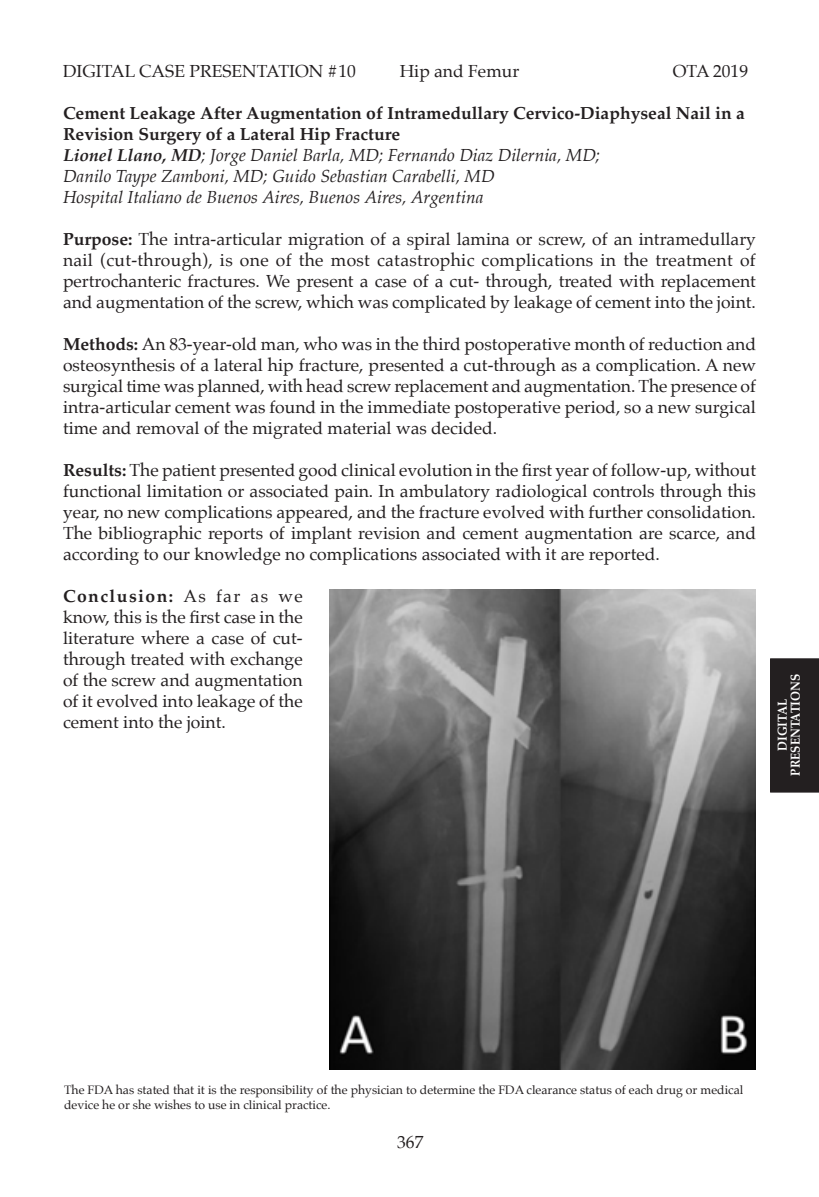
<style>
.page{position:relative;width:819px;height:1197px;background:#fff}
.page>*{position:absolute;margin:0;border:0;box-sizing:border-box;transform-origin:0 0}
.Body_Text{font:17.5px/21px "Palatino";color:#231f20;text-align:justify}
.Body_Text-2{font:italic 17.5px "Palatino";color:#231f20}
.Heading_1{font:700 17.5px/21px "Palatino";color:#231f20}
.t1{font:700 13.12px "Palatino";color:#fff;scale:.9 1}
.t2{font:12.25px/14.9px "Palatino";color:#231f20}
.s1{font-weight:700}
</style>
<div class="page">
<div style="left:770px;top:658px;width:49px;height:135px;background:#231f20"></div>
<img style="left:330px;top:589px;width:426px;height:480px">
<p class="Body_Text" style="left:63px;top:61px;width:294px">DIGITAL CASE PRESENTATION #10</p>
<p class="Body_Text" style="left:400px;top:61px;width:121px">Hip and Femur</p>
<p class="Body_Text" style="left:673px;top:61px;width:77px">OTA 2019</p>
<p class="Heading_1" style="left:63px;top:103px;width:683px">Cement Leakage After Augmentation of Intramedullary Cervico-Diaphyseal Nail in a<br>Revision Surgery of a Lateral Hip Fracture</p>
<p class="Body_Text-2" style="left:63px;top:141px;width:539px"><span class="s1">Lionel Llano, MD</span>; Jorge Daniel Barla, MD; Fernando Diaz Dilernia, MD;</p>
<p class="Body_Text-2" style="left:63px;top:162px;width:433px">Danilo Taype Zamboni, MD; Guido Sebastian Carabelli, MD</p>
<p class="Body_Text-2" style="left:63px;top:183px;width:422px">Hospital Italiano de Buenos Aires, Buenos Aires, Argentina</p>
<p class="Body_Text" style="left:63px;top:229px;width:695px"><span class="s1">Purpose:</span> The intra-articular migration of a spiral lamina or screw, of an intramedullary nail (cut-through), is one of the most catastrophic complications in the treatment of pertrochanteric fractures. We present a case of a cut- through, treated with replacement and augmentation of the screw, which was complicated by leakage of cement into the joint.</p>
<p class="Body_Text" style="left:63px;top:334px;width:695px"><span class="s1">Methods:</span> An 83-year-old man, who was in the third postoperative month of reduction and osteosynthesis of a lateral hip fracture, presented a cut-through as a complication. A new surgical time was planned, with head screw replacement and augmentation. The presence of intra-articular cement was found in the immediate postoperative period, so a new surgical time and removal of the migrated material was decided.</p>
<p class="Body_Text" style="left:63px;top:460px;width:695px"><span class="s1">Results:</span> The patient presented good clinical evolution in the first year of follow-up, without functional limitation or associated pain. In ambulatory radiological controls through this year, no new complications appeared, and the fracture evolved with further consolidation.<br>The bibliographic reports of implant revision and cement augmentation are scarce, and according to our knowledge no complications associated with it are reported.</p>
<p class="Body_Text" style="left:63px;top:586px;width:241px"><span class="s1">Conclusion:</span> As far as we know, this is the first case in the literature where a case of cut&shy;through treated with exchange of the screw and augmentation of it evolved into leakage of the cement into the joint.</p>
<p class="t1" style="left:784px;top:776px;width:114px;rotate:-90deg">PRESENTATIONS</p>
<p class="t1" style="left:771px;top:751px;width:59px;rotate:-90deg">DIGITAL</p>
<p class="t2" style="left:64px;top:1083px;width:681px">The FDA has stated that it is the responsibility of the physician to determine the FDA clearance status of each drug or medical device he or she wishes to use in clinical practice.</p>
<p class="Body_Text" style="left:397px;top:1131px;width:28px">367</p>
</div>
